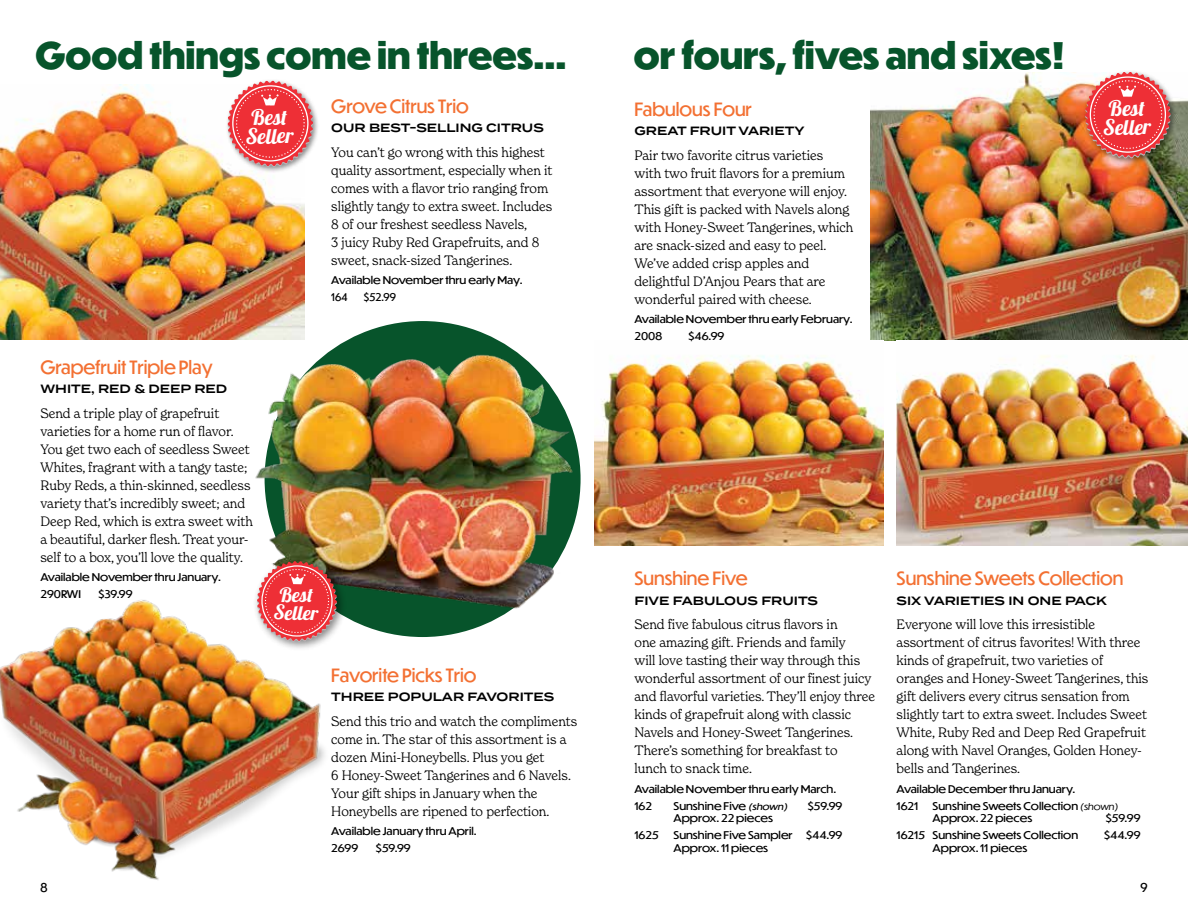
<style>
.page{position:relative;width:1188px;height:918px;background:#fff}
.page>*{position:absolute;margin:0;border:0;box-sizing:border-box;transform-origin:0 0}
.t1{font:800 36px "Dunbar Tall";color:#07542b}
.t2{font:21.3px/18.8px "Lobster";color:#fff}
.t3{font:19.95px/17.5px "Lobster";color:#fff}
.t4{font:18px "Dunbar Tall";color:#f37032}
.t5{font:300 13.5px/18px "New Spirit";color:#000;scale:.95 1}
.t6{font:600 12px "Termina";color:#000}
.t7{font:12px "Dunbar Tall";color:#000}
.t8{font:10.5px/17px "Dunbar Tall";color:#000;scale:1.1 1}
.t9{font:10.5px "Dunbar Tall";color:#000}
.s1{font-style:italic;font-size:9px}
</style>
<div class="page">
<img style="left:870px;top:73px;width:318px;height:267px">
<img style="left:0;top:600px;width:325px;height:280px">
<img style="left:250px;top:338px;width:330px;height:299px">
<img style="left:0;top:84px;width:304px;height:256px">
<div style="left:225px;top:78px;width:95px;height:96px;background:#000;opacity:.47"></div>
<svg style="left:228px;top:81px;width:85px;height:86px"></svg>
<img style="left:594px;top:355px;width:289px;height:190px">
<img style="left:897px;top:355px;width:291px;height:190px">
<div style="left:1082px;top:69px;width:95px;height:96px;background:#000;opacity:.47"></div>
<img style="left:1085px;top:72px;width:86px;height:87px">
<div style="left:253px;top:557px;width:94px;height:95px;background:#000;opacity:.47"></div>
<svg style="left:257px;top:561px;width:80px;height:81px"></svg>
<h1 class="t1" style="left:36px;top:28px;width:532px">Good things come in threes...</h1>
<h1 class="t1" style="left:634px;top:28px;width:433px">or fours, fives and sixes!</h1>
<h2 class="t2" style="left:245px;top:110px;width:50px;rotate:-1deg">Best<br>Seller</h2>
<h3 class="t4" style="left:331px;top:93px;width:139px">Grove Citrus Trio</h3>
<p class="t6" style="left:331px;top:119px;width:214px">OUR BEST-SELLING CITRUS</p>
<p class="t5" style="left:331px;top:143px;width:234px">You can’t go wrong with this highest quality assortment, especially when it comes with a flavor trio ranging from slightly tangy to extra sweet. Includes 8 of our freshest seedless Navels,<br>3 juicy Ruby Red Grapefruits, and 8 sweet, snack-sized Tangerines.</p>
<p class="t8" style="left:331px;top:271px;width:175px">Available November thru early May.<br>164</p>
<p class="t9" style="left:364px;top:290px;width:34px">$52.99</p>
<h3 class="t4" style="left:634px;top:96px;width:119px">Fabulous Four</h3>
<p class="t6" style="left:634px;top:122px;width:172px">GREAT FRUIT VARIETY</p>
<p class="t5" style="left:634px;top:146px;width:232px">Pair two favorite citrus varieties<br>with two fruit flavors for a premium assortment that everyone will enjoy.<br>This gift is packed with Navels along with Honey-Sweet Tangerines, which are snack-sized and easy to peel.<br>We’ve added crisp apples and delightful D’Anjou Pears that are wonderful paired with cheese.</p>
<p class="t8" style="left:634px;top:310px;width:200px">Available November thru early February.<br>2008</p>
<p class="t8" style="left:688px;top:327px;width:34px">$46.99</p>
<h2 class="t2" style="left:1103px;top:102px;width:50px;rotate:-1deg">Best<br>Seller</h2>
<h3 class="t4" style="left:40px;top:354px;width:174px">Grapefruit Triple Play</h3>
<p class="t6" style="left:40px;top:380px;width:188px">WHITE, RED &amp; DEEP RED</p>
<p class="t5" style="left:40px;top:404px;width:225px">Send a triple play of grapefruit varieties for a home run of flavor.<br>You get two each of seedless Sweet Whites, fragrant with a tangy taste; Ruby Reds, a thin-skinned, seedless variety that’s incredibly sweet; and Deep Red, which is extra sweet with a beautiful, darker flesh. Treat your&shy;self to a box, you’ll love the quality.</p>
<p class="t8" style="left:40px;top:568px;width:166px">Available November thru January.<br>290RWI</p>
<p class="t8" style="left:99px;top:585px;width:32px">$39.99</p>
<h3 class="t3" style="left:274px;top:588px;width:46px;rotate:1deg">Best<br>Seller</h3>
<h3 class="t4" style="left:331px;top:662px;width:147px">Favorite Picks Trio</h3>
<p class="t6" style="left:331px;top:688px;width:225px">THREE POPULAR FAVORITES</p>
<p class="t5" style="left:331px;top:712px;width:261px">Send this trio and watch the compliments come in. The star of this assortment is a dozen Mini-Honeybells. Plus you get<br>6 Honey-Sweet Tangerines and 6 Navels.<br>Your gift ships in January when the Honeybells are ripened to perfection.</p>
<p class="t8" style="left:331px;top:822px;width:134px">Available January thru April.<br>2699</p>
<p class="t8" style="left:376px;top:839px;width:33px">$59.99</p>
<h3 class="t4" style="left:634px;top:566px;width:115px">Sunshine Five</h3>
<p class="t6" style="left:634px;top:592px;width:185px">FIVE FABULOUS FRUITS</p>
<p class="t5" style="left:634px;top:615px;width:255px">Send five fabulous citrus flavors in<br>one amazing gift. Friends and family<br>will love tasting their way through this wonderful assortment of our finest juicy and flavorful varieties. They’ll enjoy three kinds of grapefruit along with classic Navels and Honey-Sweet Tangerines.<br>There’s something for breakfast to<br>lunch to snack time.</p>
<p class="t8" style="left:634px;top:780px;width:185px">Available November thru early March.<br>162</p>
<p class="t8" style="left:673px;top:797px;width:107px">Sunshine Five <span class="s1">(shown)</span></p>
<p class="t8" style="left:808px;top:797px;width:33px">$59.99</p>
<p class="t8" style="left:674px;top:810px;width:92px">Approx. 22 pieces</p>
<h3 class="t4" style="left:897px;top:566px;width:228px">Sunshine Sweets Collection</h3>
<p class="t6" style="left:897px;top:592px;width:212px">SIX VARIETIES IN ONE PACK</p>
<p class="t5" style="left:897px;top:615px;width:267px">Everyone will love this irresistible assortment of citrus favorites! With three kinds of grapefruit, two varieties of oranges and Honey-Sweet Tangerines, this gift delivers every citrus sensation from slightly tart to extra sweet. Includes Sweet White, Ruby Red and Deep Red Grapefruit along with Navel Oranges, Golden Honey&shy;bells and Tangerines.</p>
<p class="t8" style="left:897px;top:780px;width:164px">Available December thru January.<br>1621</p>
<p class="t8" style="left:933px;top:799px;width:171px;line-height:12.6px">Sunshine Sweets Collection <span class="s1">(shown)<br></span>Approx. 22 pieces</p>
<p class="t8" style="left:1106px;top:810px;width:33px">$59.99</p>
<p class="t8" style="left:634px;top:827px;width:24px">1625</p>
<p class="t8" style="left:674px;top:827px;width:110px">Sunshine Five Sampler</p>
<p class="t8" style="left:806px;top:827px;width:35px">$44.99</p>
<p class="t8" style="left:674px;top:839px;width:88px">Approx. 11 pieces</p>
<p class="t8" style="left:897px;top:827px;width:167px">16215 Sunshine Sweets Collection</p>
<p class="t8" style="left:1104px;top:827px;width:35px">$44.99</p>
<p class="t8" style="left:933px;top:839px;width:88px">Approx. 11 pieces</p>
<p class="t7" style="left:40px;top:878px;width:8px">8</p>
<p class="t7" style="left:1140px;top:879px;width:9px">9</p>
</div>
